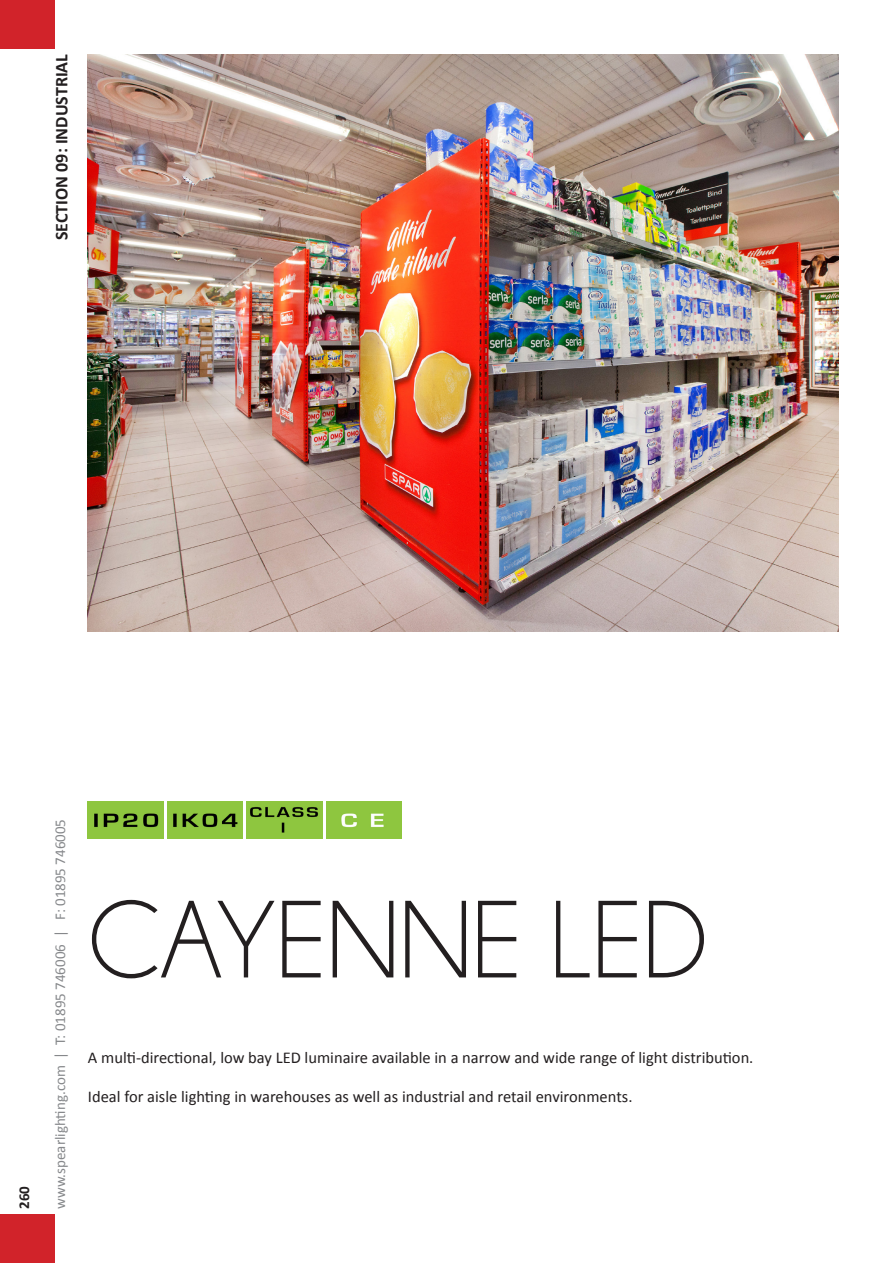
<style>
.page{position:relative;width:893px;height:1263px;background:#fff}
.page>*{position:absolute;margin:0;border:0;box-sizing:border-box;transform-origin:0 0}
.t1{font:111px "Champagne&Limousines";color:#231f20}
.t2{font:700 18px "Calibri";color:#231f20}
.t3{font:16.5px "Calibri";color:#231f20}
.t4{font:15px "Calibri";color:#86888b}
.t5{font:700 15px "Calibri";color:#231f20}
</style>
<div class="page">
<img style="left:88px;top:54px;width:751px;height:577px">
<img style="left:88px;top:801px;width:75px;height:38px">
<img style="left:247px;top:801px;width:75px;height:38px">
<img style="left:326px;top:801px;width:76px;height:38px">
<img style="left:167px;top:801px;width:76px;height:38px">
<div style="left:0;top:0;width:54px;height:49px;background:#d1232a"></div>
<div style="left:0;top:1214px;width:54px;height:49px;background:#d1232a"></div>
<p class="t2" style="left:50px;top:240px;width:188px;rotate:-90deg">SECTION 09: INDUSTRIAL</p>
<p class="t5" style="left:15px;top:1209px;width:24px;rotate:-90deg">260</p>
<p class="t4" style="left:51px;top:1209px;width:392px;rotate:-90deg">www.spearlighting.com | T: 01895 746006 | F: 01895 746005</p>
<p class="t1" style="left:88px;top:884px;width:621px">CAYENNE LED</p>
<p class="t3" style="left:88px;top:1047px;width:667px">A multi-directional, low bay LED luminaire available in a narrow and wide range of light distribution.</p>
<p class="t3" style="left:88px;top:1086px;width:546px">Ideal for aisle lighting in warehouses as well as industrial and retail environments.</p>
</div>
